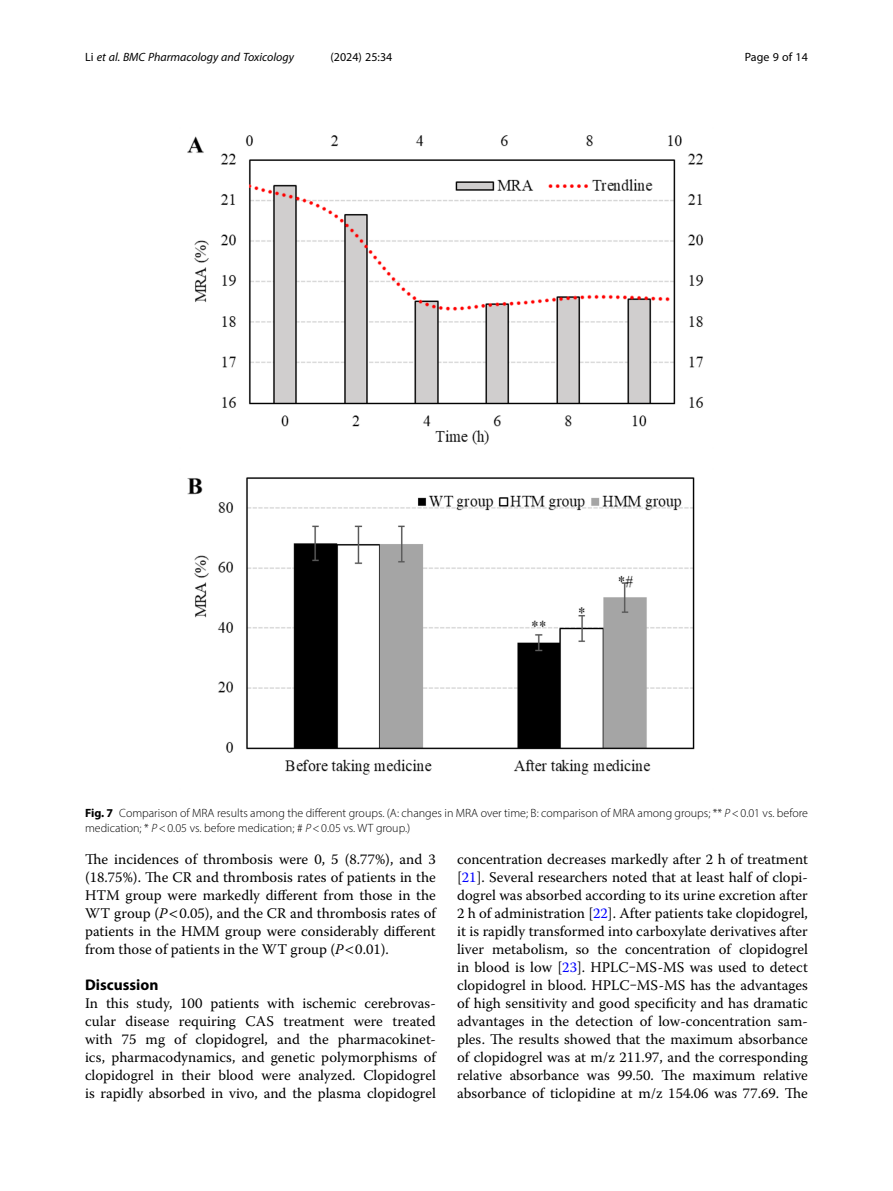
<style>
.page{position:relative;width:893px;height:1191px;background:#fff}
.page>*{position:absolute;margin:0;border:0;box-sizing:border-box;transform-origin:0 0}
.Head_1{font:700 15.45px "Myriad Pro";color:#000}
.Body_Text{font:14.7px/18px "Warnock Pro";color:#000;text-align:justify}
.Figure_Caption{font:300 12px/15px "Myriad Pro";color:#000}
.t1{font:italic 12px "Myriad Pro";color:#000}
.t2{font:12px "Myriad Pro";color:#000}
.s1{font-style:normal}
.s2{font-weight:700}
.s3{font-style:italic}
.s4{color:#00f}
</style>
<div class="page">
<img style="left:187px;top:135px;width:516px;height:640px">
<p class="t1" style="left:85px;top:50px;width:211px"><span class="s1">Li</span> et al. BMC Pharmacology and Toxicology</p>
<p class="t2" style="left:331px;top:50px;width:63px">(2024) 25:34</p>
<p class="t2" style="left:745px;top:50px;width:65px">Page 9 of 14</p>
<p class="Figure_Caption" style="left:85px;top:805px;width:724px"><span class="s2">Fig. 7</span> Comparison of MRA results among the different groups. (A: changes in MRA over time; B: comparison of MRA among groups; ** <span class="s3">P</span>&lt;0.01 vs. before medication; * <span class="s3">P</span>&lt;0.05 vs. before medication; # <span class="s3">P</span>&lt;0.05 vs. WT group.)</p>
<p class="Body_Text" style="left:85px;top:850px;width:352px">The incidences of thrombosis were 0, 5 (8.77%), and 3 (18.75%). The CR and thrombosis rates of patients in the HTM group were markedly different from those in the WT group (<span class="s3">P</span> 0.05), and the CR and thrombosis rates of patients in the HMM group were considerably different from those of patients in the WT group (<span class="s3">P</span> 0.01).</p>
<p class="Head_1" style="left:85px;top:975px;width:75px">Discussion</p>
<p class="Body_Text" style="left:85px;top:994px;width:352px">In this study, 100 patients with ischemic cerebrovas&shy;cular disease requiring CAS treatment were treated with 75 mg of clopidogrel, and the pharmacokinet&shy;ics, pharmacodynamics, and genetic polymorphisms of clopidogrel in their blood were analyzed. Clopidogrel is rapidly absorbed in vivo, and the plasma clopidogrel</p>
<p class="Body_Text" style="left:457px;top:850px;width:352px">concentration decreases markedly after 2 h of treatment [<span class="s4">21</span>]. Several researchers noted that at least half of clopi&shy;dogrel was absorbed according to its urine excretion after 2 h of administration [<span class="s4">22</span>]. After patients take clopidogrel, it is rapidly transformed into carboxylate derivatives after liver metabolism, so the concentration of clopidogrel in blood is low [<span class="s4">23</span>]. HPLC‒MS-MS was used to detect clopidogrel in blood. HPLC‒MS-MS has the advantages of high sensitivity and good specificity and has dramatic advantages in the detection of low-concentration sam&shy;ples. The results showed that the maximum absorbance of clopidogrel was at m/z 211.97, and the corresponding relative absorbance was 99.50. The maximum relative absorbance of ticlopidine at m/z 154.06 was 77.69. The</p>
</div>
